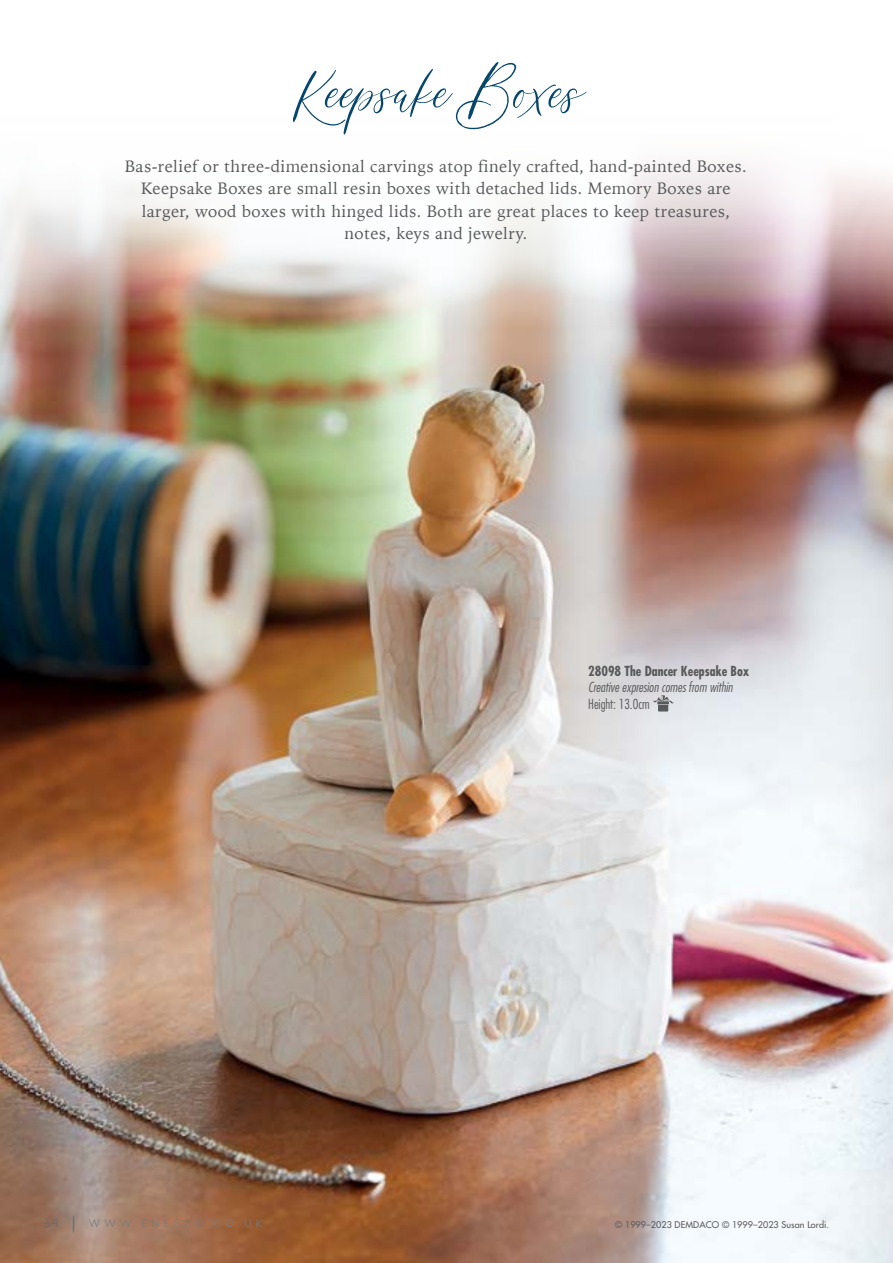
<style>
.page{position:relative;width:893px;height:1263px;background:#fff}
.page>*{position:absolute;margin:0;border:0;box-sizing:border-box;transform-origin:0 0}
.t1{font:90px "California Dreamer Script";color:#04466c}
.t2{font:18px "California Dreamer Sans";letter-spacing:.15em;color:#797a7d}
.t3{font:16.5px/22.5px "Iowan Old Style";letter-spacing:.025em;color:#58595b;text-align:center}
.t4{font:italic 300 condensed 13.5px "Futura";color:#58595b}
.t5{font:700 condensed 13.5px "Futura";color:#58595b}
.t6{font:300 condensed 13.5px "Futura";color:#58595b}
.t7{font:9px "Futura";letter-spacing:.01em;color:#58595b}
.s1{color:#696a6d}
.s2{font-size:27px;color:#696a6d}
</style>
<div class="page">
<img style="left:0;top:162px;width:893px;height:1101px">
<svg style="left:652px;top:695px;width:22px;height:16px"></svg>
<h1 class="t1" style="left:288px;top:47px;width:296px">KeepsakeBoxes</h1>
<p class="t3" style="left:125px;top:154px;width:623px">Bas-relief or three-dimensional carvings atop finely crafted, hand-painted Boxes.<br>Keepsake Boxes are small resin boxes with detached lids. Memory Boxes are larger, wood boxes with hinged lids. Both are great places to keep treasures, notes, keys and jewelry.</p>
<p class="t5" style="left:588px;top:662px;width:163px">28098 The Dancer Keepsake Box</p>
<p class="t4" style="left:588px;top:679px;width:146px">Creative expresion comes from within</p>
<p class="t6" style="left:588px;top:695px;width:63px">Height: 13.0cm</p>
<p class="t2" style="left:43px;top:1206px;width:223px"><span class="s1">34</span> <span class="s2">|</span> WWW.ENESCO.CO.UK</p>
<p class="t7" style="left:615px;top:1218px;width:216px">© 1999–2023 DEMDACO © 1999–2023 Susan Lordi.</p>
</div>
